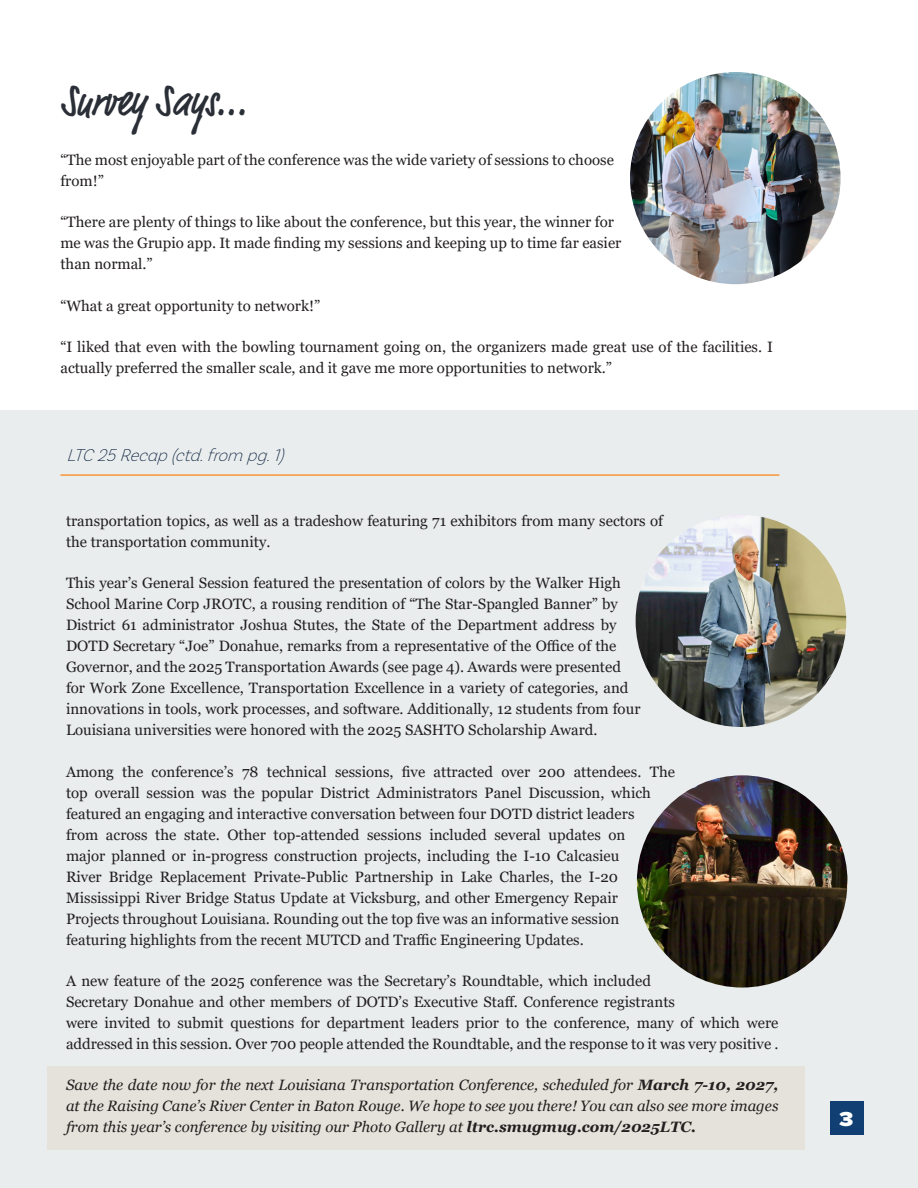
<style>
.page{position:relative;width:918px;height:1188px;background:#fff}
.page>*{position:absolute;margin:0;border:0;box-sizing:border-box;transform-origin:0 0}
.t1{font:500 condensed 45px "Market Pro";color:#2a2e36}
.t2{font:900 21px "Proxima Nova";color:#fff;scale:1.1 1}
.t3{font:italic 200 18px "Basic Sans";color:#091e3b}
.Paragraph_Style_1{font:15px/21px "Georgia";color:#231f20}
.Paragraph_Style_1-2{font:italic 15px/21px "Georgia";color:#231f20;text-align:justify}
.s1{font-weight:700}
</style>
<div class="page">
<div style="left:0;top:410px;width:918px;height:778px;background:#e9edee"></div>
<div style="left:47px;top:1067px;width:758px;height:83px;background:#e3e0d6"></div>
<div style="left:831px;top:1101px;width:33px;height:33px;background:#113f73"></div>
<hr style="left:60px;top:474px;width:719px;height:2px;background:#f79638">
<img style="left:630px;top:72px;width:211px;height:212px">
<img style="left:636px;top:515px;width:210px;height:212px">
<img style="left:637px;top:775px;width:211px;height:213px">
<p class="t1" style="left:60px;top:69px;width:188px">Survey Says...</p>
<p class="Paragraph_Style_1" style="left:60px;top:150px;width:555px">“The most enjoyable part of the conference was the wide variety of sessions to choose from!”</p>
<p class="Paragraph_Style_1" style="left:60px;top:212px;width:562px">“There are plenty of things to like about the conference, but this year, the winner for me was the Grupio app. It made finding my sessions and keeping up to time far easier than normal.”</p>
<p class="Paragraph_Style_1" style="left:60px;top:295px;width:261px">“What a great opportunity to network!”</p>
<p class="Paragraph_Style_1" style="left:60px;top:337px;width:714px">“I liked that even with the bowling tournament going on, the organizers made great use of the facilities. I actually preferred the smaller scale, and it gave me more opportunities to network.”</p>
<p class="t3" style="left:67px;top:445px;width:218px">LTC 25 Recap (ctd.from pg.1)</p>
<p class="Paragraph_Style_1" style="left:66px;top:511px;width:598px">transportation topics, as well as a tradeshow featuring 71 exhibitors from many sectors of the transportation community.</p>
<p class="Paragraph_Style_1" style="left:66px;top:573px;width:576px">This year’s General Session featured the presentation of colors by the Walker High School Marine Corp JROTC, a rousing rendition of “The Star-Spangled Banner” by District 61 administrator Joshua Stutes, the State of the Department address by DOTD Secretary “Joe” Donahue, remarks from a representative of the Office of the Governor, and the 2025 Transportation Awards (see page 4). Awards were presented for Work Zone Excellence, Transportation Excellence in a variety of categories, and innovations in tools, work processes, and software. Additionally, 12 students from four Louisiana universities were honored with the 2025 SASHTO Scholarship Award.</p>
<p class="Paragraph_Style_1" style="left:66px;top:761px;width:610px">Among the conference’s 78 technical sessions, five attracted over 200 attendees. The top overall session was the popular District Administrators Panel Discussion, which featured an engaging and interactive conversation between four DOTD district leaders<br>from across the state. Other top-attended sessions included several updates on<br>major planned or in-progress construction projects, including the I-10 Calcasieu<br>River Bridge Replacement Private-Public Partnership in Lake Charles, the I-20<br>Mississippi River Bridge Status Update at Vicksburg, and other Emergency Repair Projects throughout Louisiana. Rounding out the top five was an informative session featuring highlights from the recent MUTCD and Traffic Engineering Updates.</p>
<p class="Paragraph_Style_1" style="left:66px;top:971px;width:714px">A new feature of the 2025 conference was the Secretary’s Roundtable, which included<br>Secretary Donahue and other members of DOTD’s Executive Staff. Conference registrants<br>were invited to submit questions for department leaders prior to the conference, many of which were addressed in this session. Over 700 people attended the Roundtable, and the response to it was very positive .</p>
<p class="Paragraph_Style_1-2" style="left:66px;top:1075px;width:714px">Save the date now for the next Louisiana Transportation Conference, scheduled for <span class="s1">March 7-10, 2027, </span>at the Raising Cane’s River Center in Baton Rouge. We hope to see you there! You can also see more images from this year’s conference by visiting our Photo Gallery at <span class="s1">ltrc.smugmug.com/2025LTC.</span></p>
<p class="t2" style="left:839px;top:1103px;width:14px">3</p>
</div>
